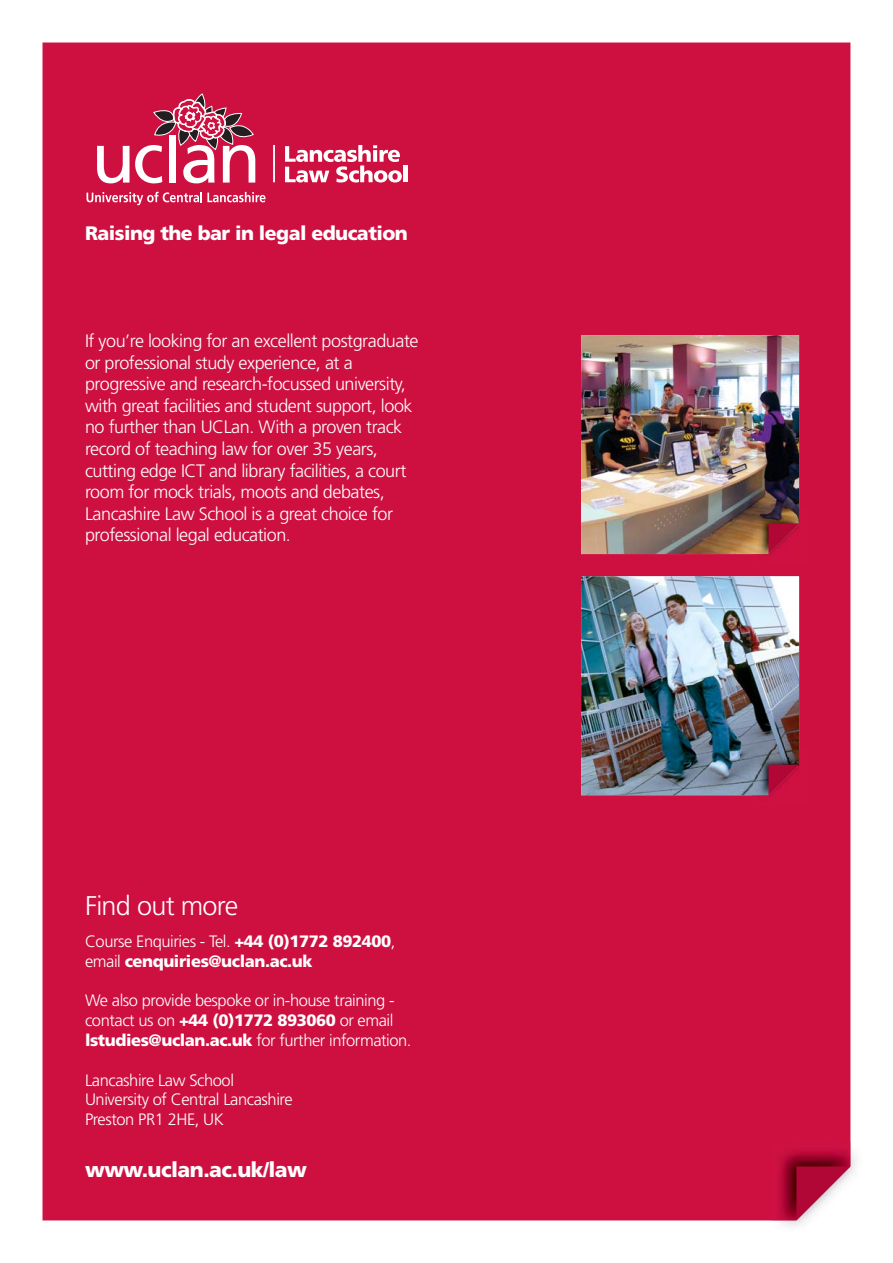
<style>
.page{position:relative;width:893px;height:1263px;background:#fff}
.page>*{position:absolute;margin:0;border:0;box-sizing:border-box;transform-origin:0 0}
.t1{font:300 27px "Frutiger";letter-spacing:-.025em;color:#fff}
.t2{font:900 21px "Frutiger";letter-spacing:-.025em;color:#fff}
.t3{font:900 19.5px "Frutiger";letter-spacing:-.03em;color:#fff}
.t4{font:300 18px/21.6px "Frutiger";letter-spacing:-.025em;color:#fff}
.t5{font:300 16.5px/19.8px "Frutiger";letter-spacing:-.025em;color:#fff}
.t6{font:900 16.5px/19.8px "Frutiger";letter-spacing:-.025em;color:#fff}
.s1{font-weight:300}
.s2{font-weight:900}
</style>
<div class="page">
<div style="left:43px;top:43px;width:807px;height:1177px;background:#ce1041"></div>
<img style="left:771px;top:1142px;width:84px;height:84px">
<img style="left:771px;top:1142px;width:79px;height:78px">
<svg style="left:796px;top:1166px;width:54px;height:54px"></svg>
<svg style="left:97px;top:146px;width:32px;height:37px"></svg>
<svg style="left:135px;top:93px;width:120px;height:90px"></svg>
<svg style="left:87px;top:192px;width:179px;height:13px;background:#db5275"></svg>
<hr style="left:273px;top:145px;width:2px;height:37px;background:#fff">
<svg style="left:285px;top:145px;width:117px;height:37px"></svg>
<hr style="left:404px;top:165px;width:4px;height:17px;background:#fff">
<img style="left:581px;top:335px;width:218px;height:219px">
<img style="left:753px;top:508px;width:55px;height:56px">
<img style="left:753px;top:508px;width:46px;height:46px">
<svg style="left:768px;top:523px;width:31px;height:31px"></svg>
<img style="left:581px;top:576px;width:218px;height:219px">
<img style="left:753px;top:750px;width:55px;height:55px">
<img style="left:753px;top:750px;width:46px;height:45px">
<svg style="left:768px;top:765px;width:31px;height:30px"></svg>
<p class="t3" style="left:85px;top:225px;width:324px">Raising the bar in legal education</p>
<p class="t4" style="left:85px;top:331px;width:335px">If you’re looking for an excellent postgraduate or professional study experience, at a progressive and research-focussed university, with great facilities and student support, look no further than UCLan. With a proven track record of teaching law for over 35 years, cutting edge ICT and library facilities, a court room for mock trials, moots and debates, Lancashire Law School is a great choice for professional legal education.</p>
<h1 class="t1" style="left:85px;top:895px;width:155px">Find out more</h1>
<p class="t6" style="left:85px;top:933px;width:312px"><span class="s1">Course Enquiries - Tel.</span> +44 (0)1772 892400<span class="s1">, email</span> cenquiries@uclan.ac.uk</p>
<p class="t5" style="left:85px;top:992px;width:328px">We also provide bespoke or in-house training - contact us on <span class="s2">+44 (0)1772 893060</span> or email <span class="s2">lstudies@uclan.ac.uk</span> for further information.</p>
<p class="t5" style="left:85px;top:1071px;width:209px">Lancashire Law School<br>University of Central Lancashire<br>Preston PR1 2HE, UK</p>
<p class="t2" style="left:85px;top:1161px;width:223px">www.uclan.ac.uk/law</p>
</div>
